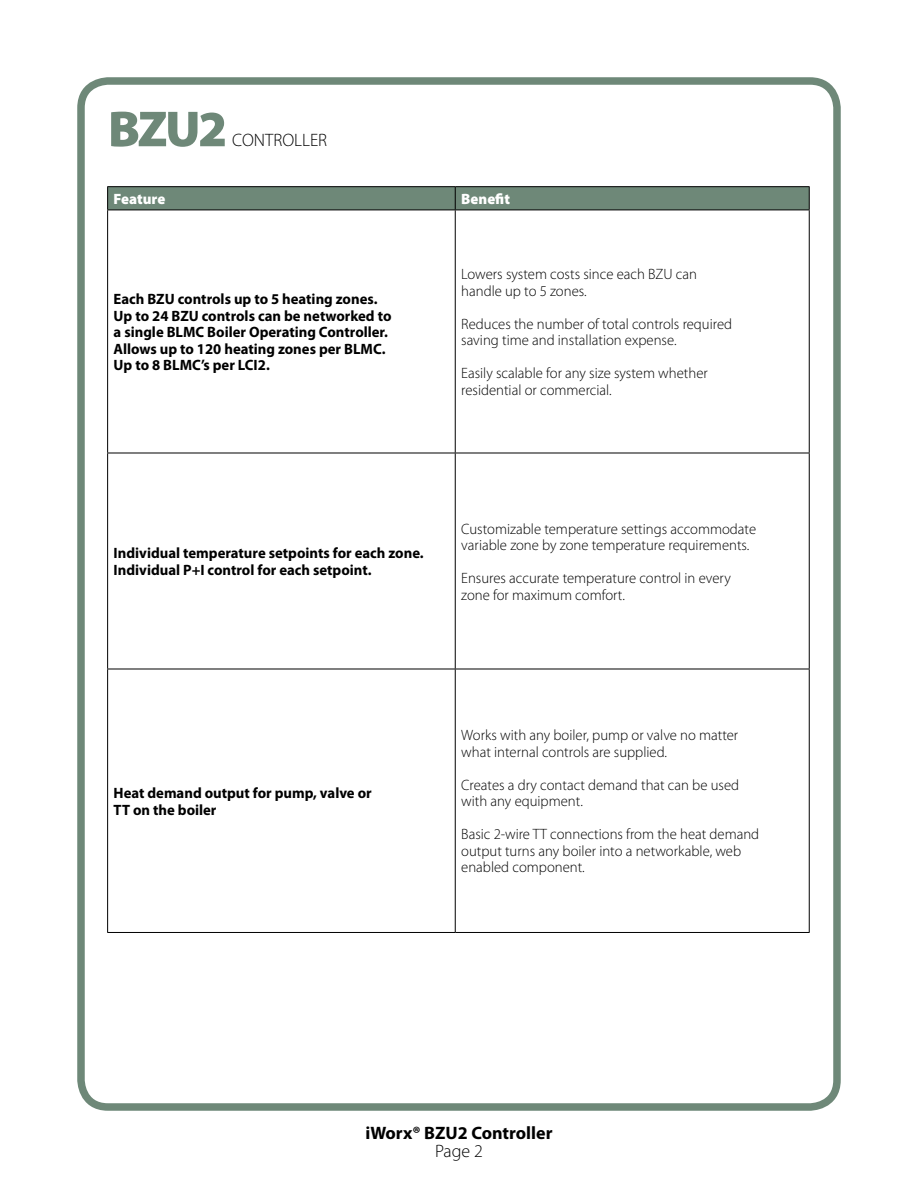
<style>
.page{position:relative;width:918px;height:1188px;background:#fff}
.page>*{position:absolute;margin:0;border:0;box-sizing:border-box;transform-origin:0 0}
.t1{font:900 51px "Myriad Pro";color:#6e8878}
.t2{font:700 18px "Myriad Pro";color:#000}
.t3{font:300 18px "Myriad Pro";color:#000}
.t4{font:300 15px/16.5px "Myriad Pro";color:#000}
.t5{font:700 15px/16.5px "Myriad Pro";color:#000}
.t6{font:900 15px "Myriad Pro";color:#fff}
</style>
<div class="page">
<div style="left:77px;top:77px;width:764px;height:1034px;border:8px solid #6e8878;border-radius:27px"></div>
<hr style="left:107px;top:210px;width:1px;height:243px;background:#000">
<hr style="left:455px;top:210px;width:1px;height:243px;background:#000">
<hr style="left:809px;top:210px;width:1px;height:243px;background:#000">
<hr style="left:107px;top:453px;width:1px;height:216px;background:#000">
<hr style="left:455px;top:453px;width:1px;height:216px;background:#000">
<hr style="left:809px;top:453px;width:1px;height:216px;background:#000">
<hr style="left:107px;top:669px;width:1px;height:263px;background:#000">
<hr style="left:455px;top:669px;width:1px;height:263px;background:#000">
<hr style="left:809px;top:669px;width:1px;height:263px;background:#000">
<hr style="left:107px;top:932px;width:348px;height:1px;background:#000">
<hr style="left:455px;top:932px;width:355px;height:1px;background:#000">
<hr style="left:107px;top:186px;width:348px;height:1px;background:#000">
<hr style="left:455px;top:186px;width:355px;height:1px;background:#000">
<svg style="left:107px;top:187px;width:703px;height:23px;background:#6a8373"></svg>
<hr style="left:107px;top:210px;width:348px;height:1px;background:#000">
<hr style="left:455px;top:210px;width:355px;height:1px;background:#000">
<hr style="left:107px;top:453px;width:348px;height:1px;background:#000">
<hr style="left:455px;top:453px;width:355px;height:1px;background:#000">
<hr style="left:107px;top:669px;width:348px;height:1px;background:#000">
<hr style="left:455px;top:669px;width:355px;height:1px;background:#000">
<h1 class="t1" style="left:108px;top:95px;width:121px">BZU2</h1>
<p class="t3" style="left:232px;top:129px;width:96px">CONTROLLER</p>
<p class="t6" style="left:114px;top:189px;width:53px">Feature</p>
<p class="t6" style="left:461px;top:189px;width:50px">Benefit</p>
<p class="t5" style="left:114px;top:290px;width:279px">Each BZU controls up to 5 heating zones.<br>Up to 24 BZU controls can be networked to a single BLMC Boiler Operating Controller.<br>Allows up to 120 heating zones per BLMC.<br>Up to 8 BLMC’s per LCI2.</p>
<p class="t4" style="left:461px;top:266px;width:237px">Lowers system costs since each BZU can handle up to 5 zones.</p>
<p class="t4" style="left:461px;top:315px;width:272px">Reduces the number of total controls required saving time and installation expense.</p>
<p class="t4" style="left:461px;top:365px;width:248px">Easily scalable for any size system whether residential or commercial.</p>
<p class="t5" style="left:114px;top:545px;width:312px">Individual temperature setpoints for each zone.<br>Individual P+I control for each setpoint.</p>
<p class="t4" style="left:461px;top:520px;width:296px">Customizable temperature settings accommodate variable zone by zone temperature requirements.</p>
<p class="t4" style="left:461px;top:570px;width:271px">Ensures accurate temperature control in every zone for maximum comfort.</p>
<p class="t5" style="left:114px;top:784px;width:260px">Heat demand output for pump, valve or<br>TT on the boiler</p>
<p class="t4" style="left:461px;top:727px;width:279px">Works with any boiler, pump or valve no matter what internal controls are supplied.</p>
<p class="t4" style="left:461px;top:776px;width:279px">Creates a dry contact demand that can be used with any equipment.</p>
<p class="t4" style="left:461px;top:826px;width:300px">Basic 2-wire TT connections from the heat demand output turns any boiler into a networkable, web enabled component.</p>
<p class="t2" style="left:365px;top:1121px;width:189px">iWorx® BZU2 Controller</p>
<p class="t3" style="left:435px;top:1140px;width:49px">Page 2</p>
</div>
